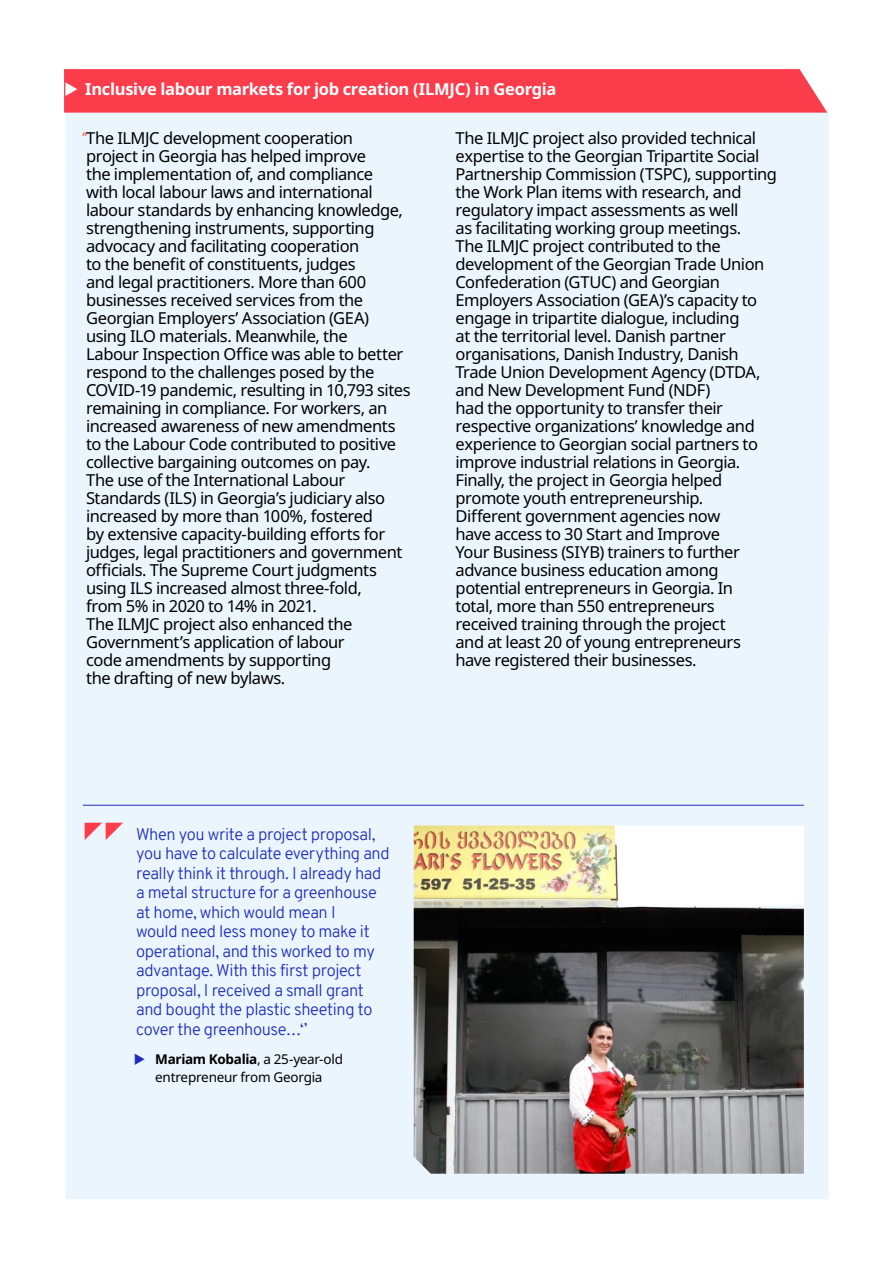
<style>
.page{position:relative;width:893px;height:1263px;background:#fff}
.page>*{position:absolute;margin:0;border:0;box-sizing:border-box;transform-origin:0 0}
.PARDEV_body{font:16.5px/18px "Noto Sans";letter-spacing:-.03em;color:#000}
.Quote_ILO_blue{font:300 16.5px/19.5px "Overpass";letter-spacing:-.02em;color:#1e2dbe}
.t1{font:700 16.5px "Noto Sans";letter-spacing:-.02em;color:#fff}
.t2{font:13.5px/18px "Noto Sans";letter-spacing:-.02em;color:#000}
.PARDEV_body-2{font:13.5px "Noto Sans";color:#fa4637}
.s1{font-weight:700}
</style>
<div class="page">
<div style="left:66px;top:110px;width:763px;height:1089px;background:#ebf5fd"></div>
<hr style="left:83px;top:805px;width:721px;height:1px;background:#1e2dbe">
<img style="left:414px;top:825px;width:390px;height:349px">
<div style="left:64px;top:69px;width:763px;height:44px;background:#fa3c4b"></div>
<svg style="left:85px;top:822px;width:64px;height:18px"></svg>
<svg style="left:135px;top:1053px;width:10px;height:12px"></svg>
<p class="t1" style="left:85px;top:77px;width:473px">Inclusive labour markets for job creation (ILMJC) in Georgia</p>
<p class="PARDEV_body" style="left:86px;top:129px;width:326px">The ILMJC development cooperation<br>project in Georgia has helped improve<br>the implementation of, and compliance<br>with local labour laws and international labour standards by enhancing knowledge, strengthening instruments, supporting advocacy and facilitating cooperation<br>to the benefit of constituents, judges<br>and legal practitioners. More than 600 businesses received services from the Georgian Employers’ Association (GEA) using ILO materials. Meanwhile, the<br>Labour Inspection Office was able to better respond to the challenges posed by the COVID-19 pandemic, resulting in 10,793 sites remaining in compliance. For workers, an increased awareness of new amendments to the Labour Code contributed to positive collective bargaining outcomes on pay.<br>The use of the International Labour Standards (ILS) in Georgia’s judiciary also increased by more than 100%, fostered<br>by extensive capacity-building efforts for judges, legal practitioners and government officials. The Supreme Court judgments using ILS increased almost three-fold,<br>from 5% in 2020 to 14% in 2021.</p>
<p class="PARDEV_body" style="left:86px;top:615px;width:268px">The ILMJC project also enhanced the<br>Government’s application of labour code amendments by supporting the drafting of new bylaws.</p>
<p class="PARDEV_body" style="left:456px;top:129px;width:323px">The ILMJC project also provided technical expertise to the Georgian Tripartite Social Partnership Commission (TSPC), supporting the Work Plan items with research, and regulatory impact assessments as well<br>as facilitating working group meetings.<br>The ILMJC project contributed to the development of the Georgian Trade Union Confederation (GTUC) and Georgian Employers Association (GEA)’s capacity to engage in tripartite dialogue, including<br>at the territorial level. Danish partner organisations, Danish Industry, Danish Trade Union Development Agency (DTDA, and New Development Fund (NDF)<br>had the opportunity to transfer their respective organizations’ knowledge and experience to Georgian social partners to improve industrial relations in Georgia.</p>
<p class="PARDEV_body" style="left:456px;top:471px;width:287px">Finally, the project in Georgia helped promote youth entrepreneurship.<br>Different government agencies now have access to 30 Start and Improve Your Business (SIYB) trainers to further advance business education among potential entrepreneurs in Georgia. In total, more than 550 entrepreneurs received training through the project and at least 20 of young entrepreneurs have registered their businesses.</p>
<p class="PARDEV_body-2" style="left:83px;top:128px;width:6px">“</p>
<p class="Quote_ILO_blue" style="left:136px;top:824px;width:255px">When you write a project proposal, you have to calculate everything and really think it through. I already had a metal structure for a greenhouse at home, which would mean I<br>would need less money to make it operational, and this worked to my advantage. With this first project proposal, I received a small grant and bought the plastic sheeting to cover the greenhouse…‘’</p>
<p class="t2" style="left:155px;top:1050px;width:189px"><span class="s1">Mariam Kobalia</span>, a 25-year-old entrepreneur from Georgia</p>
</div>
